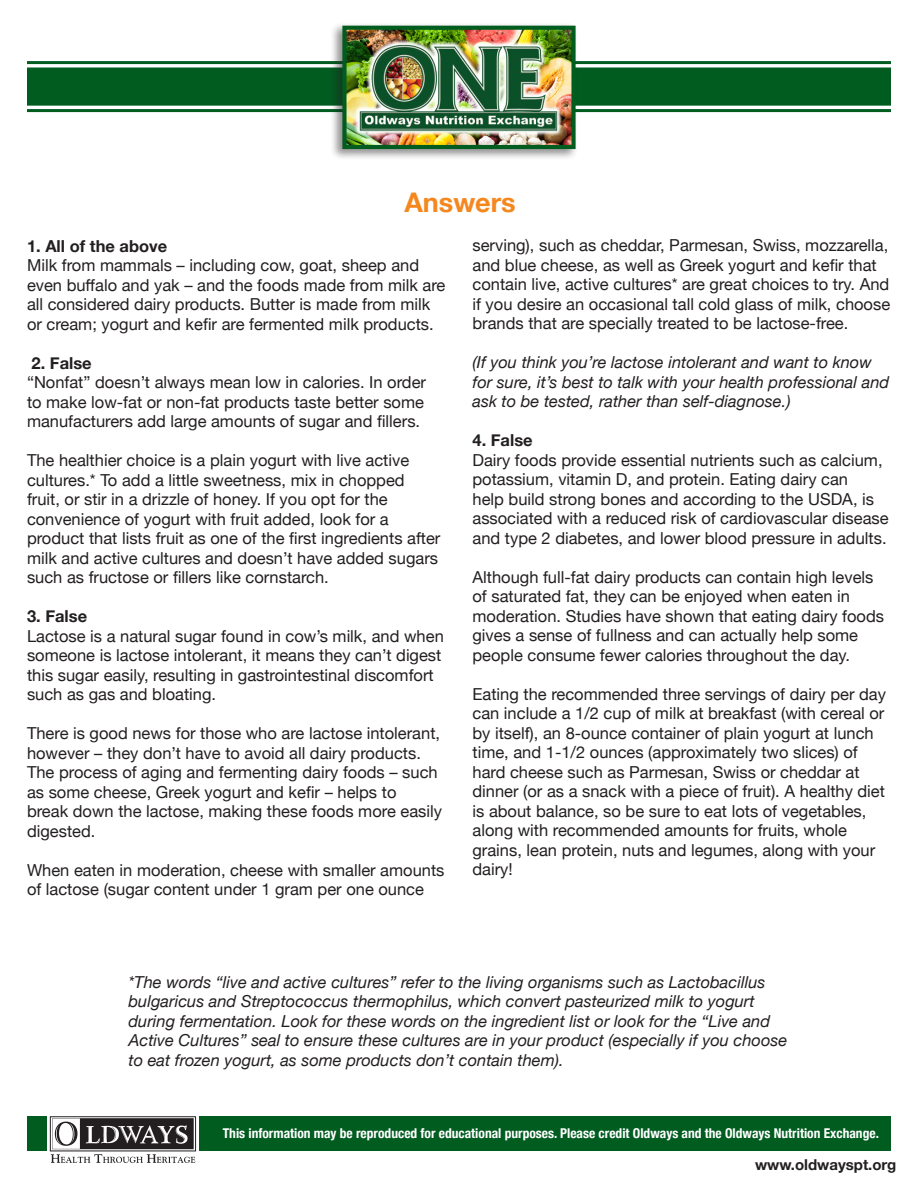
<style>
.page{position:relative;width:918px;height:1188px;background:#fff}
.page>*{position:absolute;margin:0;border:0;box-sizing:border-box;transform-origin:0 0}
.Title_18{font:700 27px "Helvetica Neue";color:#f5871f}
.t1{font:16.5px/19.5px "Helvetica Neue";color:#231f20}
.t2{font:italic 16.5px/19.5px "Helvetica Neue";color:#231f20}
.bold_11{font:700 16.5px "Helvetica Neue";color:#231f20}
.t3{font:700 15px "Helvetica Neue";color:#231f20}
.t4{font:700 condensed 13.5px "Helvetica Neue";color:#fff}
</style>
<div class="page">
<div style="left:27px;top:1117px;width:864px;height:34px;background:#015c20"></div>
<img style="left:47px;top:1116px;width:152px;height:47px">
<div style="left:27px;top:68px;width:864px;height:38px;background:#015c20;border:3px solid #015c20"></div>
<hr style="left:27px;top:109px;width:864px;height:3px;background:#015c20">
<hr style="left:27px;top:61px;width:864px;height:3px;background:#015c20">
<div style="left:329px;top:22px;width:249px;height:139px;background:#231f20;opacity:.5"></div>
<img style="left:347px;top:31px;width:224px;height:113px">
<div style="left:342px;top:26px;width:234px;height:123px;border:4px solid #015c20"></div>
<svg style="left:354px;top:39px;width:209px;height:98px"></svg>
<img style="left:355px;top:40px;width:207px;height:96px">
<p class="Title_18" style="left:404px;top:181px;width:113px">Answers</p>
<p class="bold_11" style="left:27px;top:233px;width:142px">1. All of the above</p>
<p class="t1" style="left:27px;top:256px;width:420px">Milk from mammals – including cow, goat, sheep and even buffalo and yak – and the foods made from milk are all considered dairy products. Butter is made from milk or cream; yogurt and kefir are fermented milk products.</p>
<p class="bold_11" style="left:32px;top:350px;width:62px">2. False</p>
<p class="t1" style="left:27px;top:373px;width:401px">“Nonfat” doesn’t always mean low in calories. In order to make low-fat or non-fat products taste better some manufacturers add large amounts of sugar and fillers.</p>
<p class="t1" style="left:27px;top:451px;width:415px">The healthier choice is a plain yogurt with live active cultures.* To add a little sweetness, mix in chopped fruit, or stir in a drizzle of honey. If you opt for the convenience of yogurt with fruit added, look for a product that lists fruit as one of the first ingredients after milk and active cultures and doesn’t have added sugars such as fructose or fillers like cornstarch.</p>
<p class="bold_11" style="left:27px;top:603px;width:62px">3. False</p>
<p class="t1" style="left:27px;top:627px;width:418px">Lactose is a natural sugar found in cow’s milk, and when someone is lactose intolerant, it means they can’t digest this sugar easily, resulting in gastrointestinal discomfort such as gas and bloating.</p>
<p class="t1" style="left:27px;top:724px;width:417px">There is good news for those who are lactose intolerant, however – they don’t have to avoid all dairy products.<br>The process of aging and fermenting dairy foods – such as some cheese, Greek yogurt and kefir – helps to<br>break down the lactose, making these foods more easily digested.</p>
<p class="t1" style="left:27px;top:861px;width:419px">When eaten in moderation, cheese with smaller amounts of lactose (sugar content under 1 gram per one ounce</p>
<p class="t1" style="left:472px;top:236px;width:419px">serving), such as cheddar, Parmesan, Swiss, mozzarella, and blue cheese, as well as Greek yogurt and kefir that contain live, active cultures* are great choices to try. And if you desire an occasional tall cold glass of milk, choose brands that are specially treated to be lactose-free.</p>
<p class="t2" style="left:472px;top:353px;width:418px">(If you think you’re lactose intolerant and want to know for sure, it’s best to talk with your health professional and ask to be tested, rather than self-diagnose.)</p>
<p class="bold_11" style="left:472px;top:427px;width:62px">4. False</p>
<p class="t1" style="left:472px;top:451px;width:418px">Dairy foods provide essential nutrients such as calcium, potassium, vitamin D, and protein. Eating dairy can<br>help build strong bones and according to the USDA, is associated with a reduced risk of cardiovascular disease and type 2 diabetes, and lower blood pressure in adults.</p>
<p class="t1" style="left:472px;top:568px;width:413px">Although full-fat dairy products can contain high levels of saturated fat, they can be enjoyed when eaten in moderation. Studies have shown that eating dairy foods gives a sense of fullness and can actually help some people consume fewer calories throughout the day.</p>
<p class="t1" style="left:472px;top:685px;width:415px">Eating the recommended three servings of dairy per day can include a 1/2 cup of milk at breakfast (with cereal or by itself), an 8-ounce container of plain yogurt at lunch time, and 1-1/2 ounces (approximately two slices) of hard cheese such as Parmesan, Swiss or cheddar at dinner (or as a snack with a piece of fruit). A healthy diet is about balance, so be sure to eat lots of vegetables, along with recommended amounts for fruits, whole grains, lean protein, nuts and legumes, along with your dairy!</p>
<p class="t2" style="left:129px;top:973px;width:660px">*The words “live and active cultures” refer to the living organisms such as Lactobacillus bulgaricus and Streptococcus thermophilus, which convert pasteurized milk to yogurt during fermentation. Look for these words on the ingredient list or look for the “Live and Active Cultures” seal to ensure these cultures are in your product (especially if you choose to eat frozen yogurt, as some products don’t contain them).</p>
<p class="t4" style="left:223px;top:1122px;width:658px">This information may be reproduced for educational purposes. Please credit Oldways and the Oldways Nutrition Exchange.</p>
<p class="t3" style="left:755px;top:1153px;width:143px">www.oldwayspt.org</p>
</div>
